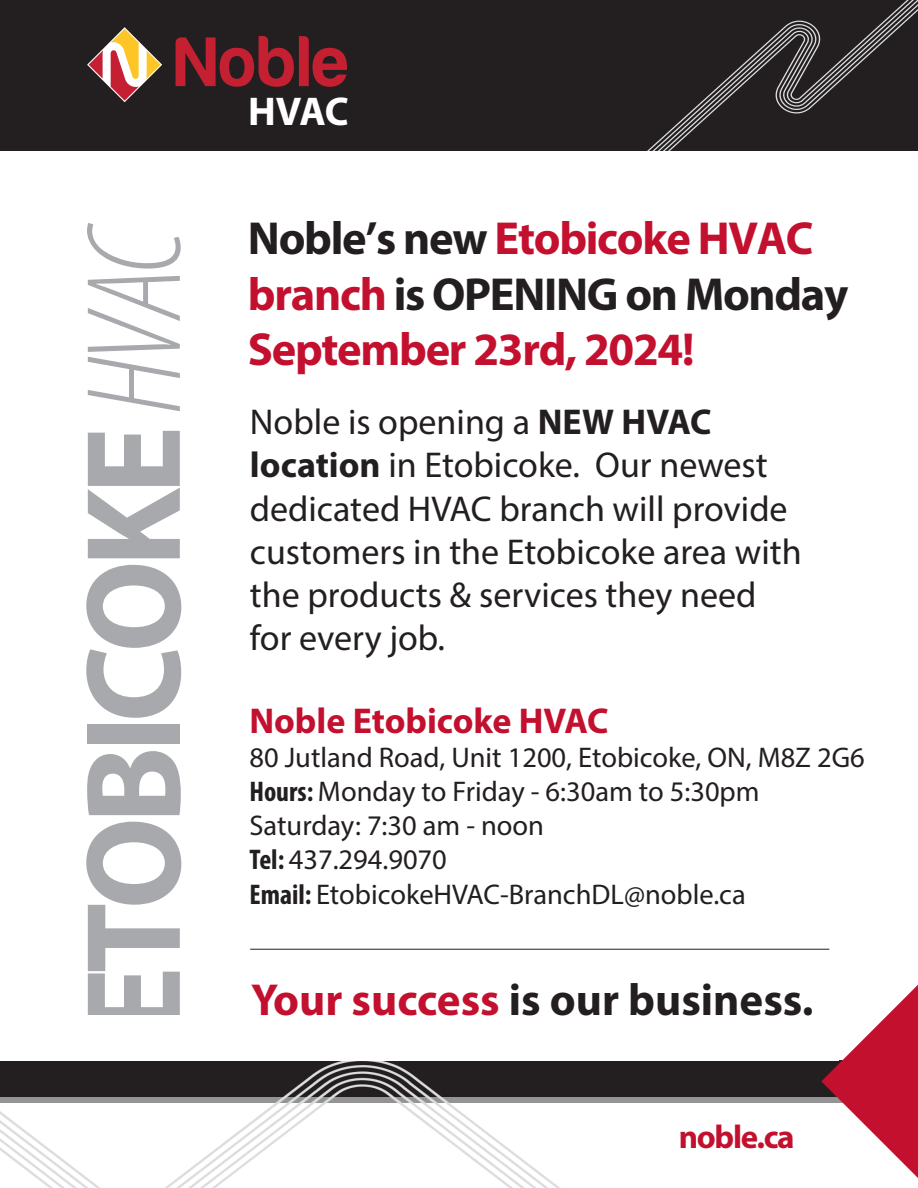
<style>
.page{position:relative;width:918px;height:1188px;background:#fff}
.page>*{position:absolute;margin:0;border:0;box-sizing:border-box;transform-origin:0 0}
.t1{font:700 136.5px "Myriad Pro";letter-spacing:-.05em;color:#a8a9ad;scale:.94 1}
.t2{font:700 46.5px/55.8px "Myriad Pro";letter-spacing:-.03em;color:#c3102f}
.t3{font:700 45px "Myriad Pro";color:#231f20}
.t4{font:700 40.35px "Myriad Pro";color:#fff}
.t5{font:36px/43.2px "Myriad Pro";color:#231f20}
.t6{font:700 36px "Myriad Pro";color:#c3102f}
.t7{font:700 33px "Myriad Pro";letter-spacing:-.04em;color:#c3102f}
.t8{font:28.5px/34.2px "Myriad Pro";color:#231f20}
.s1{font-weight:300;font-style:italic;font-stretch:condensed}
.s2{color:#231f20}
.s3{font-weight:700}
.s4{font-weight:700;font-stretch:condensed}
.s5{color:#c3102f}
</style>
<div class="page">
<div style="left:0;top:0;width:918px;height:151px;background:#231f20"></div>
<svg style="left:647px;top:0;width:271px;height:151px"></svg>
<img style="left:0;top:948px;width:918px;height:240px">
<div style="left:0;top:1046px;width:839px;height:14px;background:#fff"></div>
<svg style="left:176px;top:36px;width:171px;height:51px"></svg>
<svg style="left:87px;top:27px;width:75px;height:75px"></svg>
<h1 class="t1" style="left:45px;top:1035px;width:866px;rotate:-90deg">ETOBICOKE <span class="s1">HVAC</span></h1>
<p class="t4" style="left:248px;top:85px;width:102px">HVAC</p>
<p class="t2" style="left:248px;top:209px;width:602px"><span class="s2">Noble’s new</span> Etobicoke HVAC branch <span class="s2">is OPENING on Monday<br></span>September 23rd, 2024!</p>
<p class="t5" style="left:250px;top:400px;width:553px">Noble is opening a <span class="s3">NEW HVAC location</span> in Etobicoke. Our newest dedicated HVAC branch will provide customers in the Etobicoke area with the products &amp; services they need for every job.</p>
<p class="t6" style="left:249px;top:697px;width:361px">Noble Etobicoke HVAC</p>
<p class="t8" style="left:249px;top:740px;width:617px">80 Jutland Road, Unit 1200, Etobicoke, ON, M8Z 2G6<br><span class="s4">Hours:</span> Monday to Friday - 6:30am to 5:30pm Saturday: 7:30 am - noon<br><span class="s4">Tel:</span> 437.294.9070<br><span class="s4">Email:</span> EtobicokeHVAC-BranchDL@noble.ca</p>
<p class="t3" style="left:251px;top:971px;width:564px"><span class="s5">Your success</span> is our business.</p>
<p class="t7" style="left:679px;top:1116px;width:117px">noble.ca</p>
</div>
